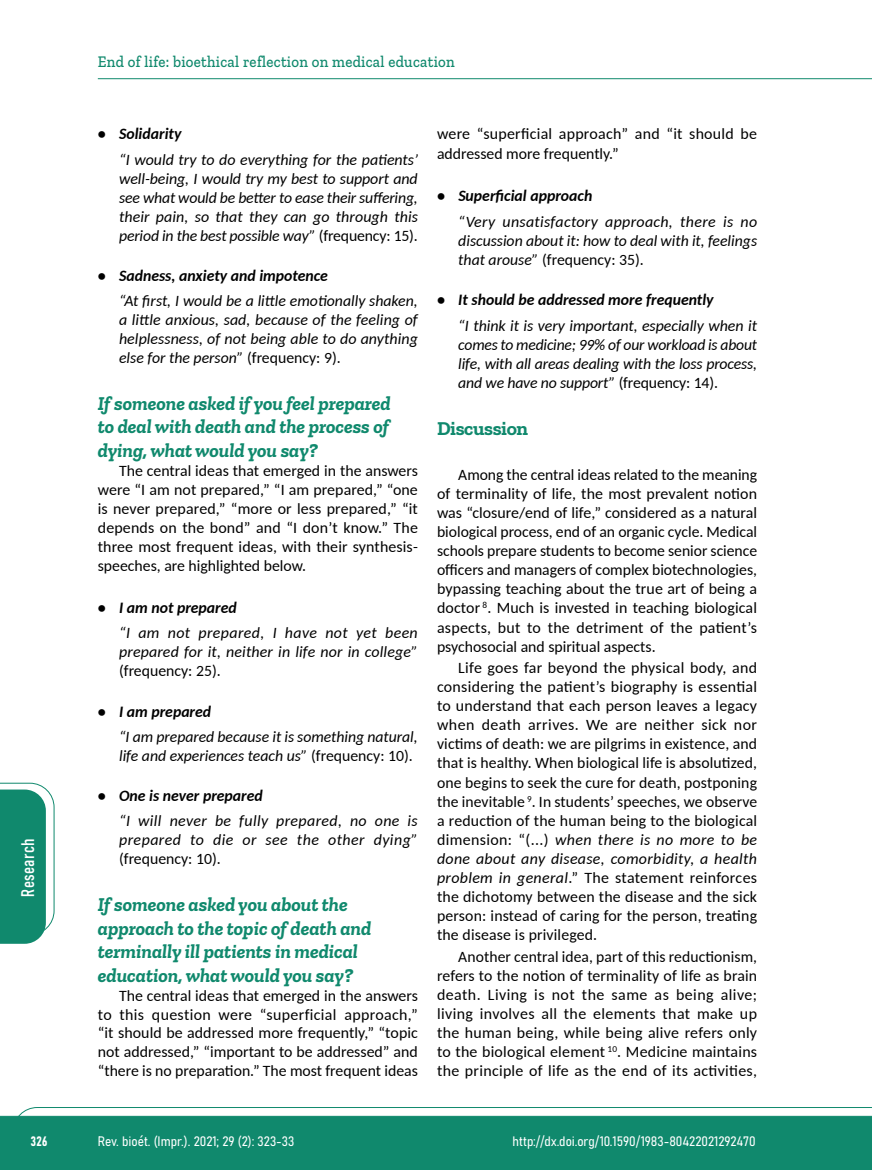
<style>
.page{position:relative;width:872px;height:1170px;background:#fff}
.page>*{position:absolute;margin:0;border:0;box-sizing:border-box;transform-origin:0 0}
.t1{font:italic 700 19.5px/23.4px "Zilla Slab";color:#10896d;text-align:justify}
.t2{font:700 19.5px "Zilla Slab";letter-spacing:-.02em;color:#10896d}
.t3{font:18px "Bahnschrift";letter-spacing:.02em;color:#fff}
.t4{font:500 16.5px "Zilla Slab";letter-spacing:.02em;color:#10896d;scale:.9 1}
.t5{font:15.75px/19px "Carlito";color:#000;text-align:justify}
.t6{font:italic 15.75px/18.9px "Carlito";color:#000;text-align:justify}
.t7{font:italic 700 15.75px "Carlito";color:#000}
.t8{font:italic 15.75px/18.9px "Carlito";letter-spacing:.025em;color:#000}
.t9{font:13.5px "Bahnschrift";color:#fff}
.s1{font-style:normal}
.s2{font-style:italic}
</style>
<div class="page">
<svg style="left:12px;top:1107px;width:860px;height:62px;background:#2e987f"></svg>
<hr style="left:98px;top:78px;width:774px;height:1px;background:#10896d">
<svg style="left:0;top:782px;width:55px;height:161px"></svg>
<p class="t3" style="left:14px;top:896px;width:59px;rotate:-90deg">Research</p>
<p class="t4" style="left:98px;top:53px;width:398px">End of life: bioethical reflection on medical education</p>
<p class="t7" style="left:98px;top:123px;width:85px">• Solidarity</p>
<p class="t6" style="left:119px;top:149px;width:300px">“I would try to do everything for the patients’ well-being, I would try my best to support and see what would be better to ease their suffering, their pain, so that they can go through this period in the best possible way” <span class="s1">(frequency: 15).</span></p>
<p class="t7" style="left:98px;top:265px;width:232px">• Sadness, anxiety and impotence</p>
<p class="t6" style="left:119px;top:291px;width:300px">“At first, I would be a little emotionally shaken, a little anxious, sad, because of the feeling of helplessness, of not being able to do anything else for the person” <span class="s1">(frequency: 9).</span></p>
<p class="t1" style="left:98px;top:392px;width:294px">If someone asked if you feel prepared to deal with death and the process of dying, what would you say?</p>
<p class="t5" style="left:98px;top:460px;width:321px;text-indent:21px">The central ideas that emerged in the answers were “I am not prepared,” “I am prepared,” “one is never prepared,” “more or less prepared,” “it depends on the bond” and “I don’t know.” The three most frequent ideas, with their synthesis&shy;speeches, are highlighted below.</p>
<p class="t7" style="left:98px;top:597px;width:141px">• I am not prepared</p>
<p class="t6" style="left:119px;top:623px;width:300px">“I am not prepared, I have not yet been prepared for it, neither in life nor in college”</p>
<p class="t5" style="left:119px;top:660px;width:103px">(frequency: 25).</p>
<p class="t7" style="left:98px;top:700px;width:115px">• I am prepared</p>
<p class="t6" style="left:119px;top:726px;width:300px">“I am prepared because it is something natural, life and experiences teach us” <span class="s1">(frequency: 10).</span></p>
<p class="t7" style="left:98px;top:785px;width:166px">• One is never prepared</p>
<p class="t8" style="left:119px;top:811px;width:300px">“I will never be fully prepared, no one is prepared to die or see the other dying”</p>
<p class="t5" style="left:119px;top:848px;width:103px">(frequency: 10).</p>
<p class="t1" style="left:98px;top:893px;width:275px;text-align:left">If someone asked you about the approach to the topic of death and terminally ill patients in medical education, what would you say?</p>
<p class="t5" style="left:98px;top:985px;width:321px;text-indent:21px">The central ideas that emerged in the answers to this question were “superficial approach,” “it should be addressed more frequently,” “topic not addressed,” “important to be addressed” and “there is no preparation.” The most frequent ideas</p>
<p class="t5" style="left:437px;top:124px;width:321px">were “superficial approach” and “it should be addressed more frequently.”</p>
<p class="t7" style="left:437px;top:185px;width:157px">• Superficial approach</p>
<p class="t6" style="left:458px;top:211px;width:300px">“Very unsatisfactory approach, there is no discussion about it: how to deal with it, feelings that arouse” <span class="s1">(frequency: 35).</span></p>
<p class="t7" style="left:437px;top:289px;width:278px">• It should be addressed more frequently</p>
<p class="t6" style="left:458px;top:315px;width:300px">“I think it is very important, especially when it comes to medicine; 99% of our workload is about life, with all areas dealing with the loss process, and we have no support” <span class="s1">(frequency: 14).</span></p>
<p class="t2" style="left:437px;top:417px;width:92px">Discussion</p>
<p class="t5" style="left:437px;top:464px;width:321px;text-indent:21px">Among the central ideas related to the meaning of terminality of life, the most prevalent notion was “closure/end of life,” considered as a natural biological process, end of an organic cycle. Medical schools prepare students to become senior science officers and managers of complex biotechnologies, bypassing teaching about the true art of being a doctor <sup>8</sup>. Much is invested in teaching biological aspects, but to the detriment of the patient’s psychosocial and spiritual aspects.</p>
<p class="t5" style="left:437px;top:657px;width:321px;text-indent:21px">Life goes far beyond the physical body, and considering the patient’s biography is essential to understand that each person leaves a legacy when death arrives. We are neither sick nor victims of death: we are pilgrims in existence, and that is healthy. When biological life is absolutized, one begins to seek the cure for death, postponing the inevitable <sup>9</sup>. In students’ speeches, we observe a reduction of the human being to the biological dimension: “(...) <span class="s2">when there is no more to be done about any disease, comorbidity, a health problem in general</span>.” The statement reinforces the dichotomy between the disease and the sick person: instead of caring for the person, treating the disease is privileged.</p>
<p class="t5" style="left:437px;top:946px;width:322px;text-indent:21px">Another central idea, part of this reductionism, refers to the notion of terminality of life as brain death. Living is not the same as being alive; living involves all the elements that make up the human being, while being alive refers only to the biological element <sup>10</sup>. Medicine maintains the principle of life as the end of its activities,</p>
<p class="t9" style="left:31px;top:1130px;width:18px">326</p>
<p class="t9" style="left:98px;top:1131px;width:198px">Rev. bioét. (Impr.). 2021; 29 (2): 323-33</p>
<p class="t9" style="left:512px;top:1131px;width:245px">http://dx.doi.org/10.1590/1983-80422021292470</p>
</div>
